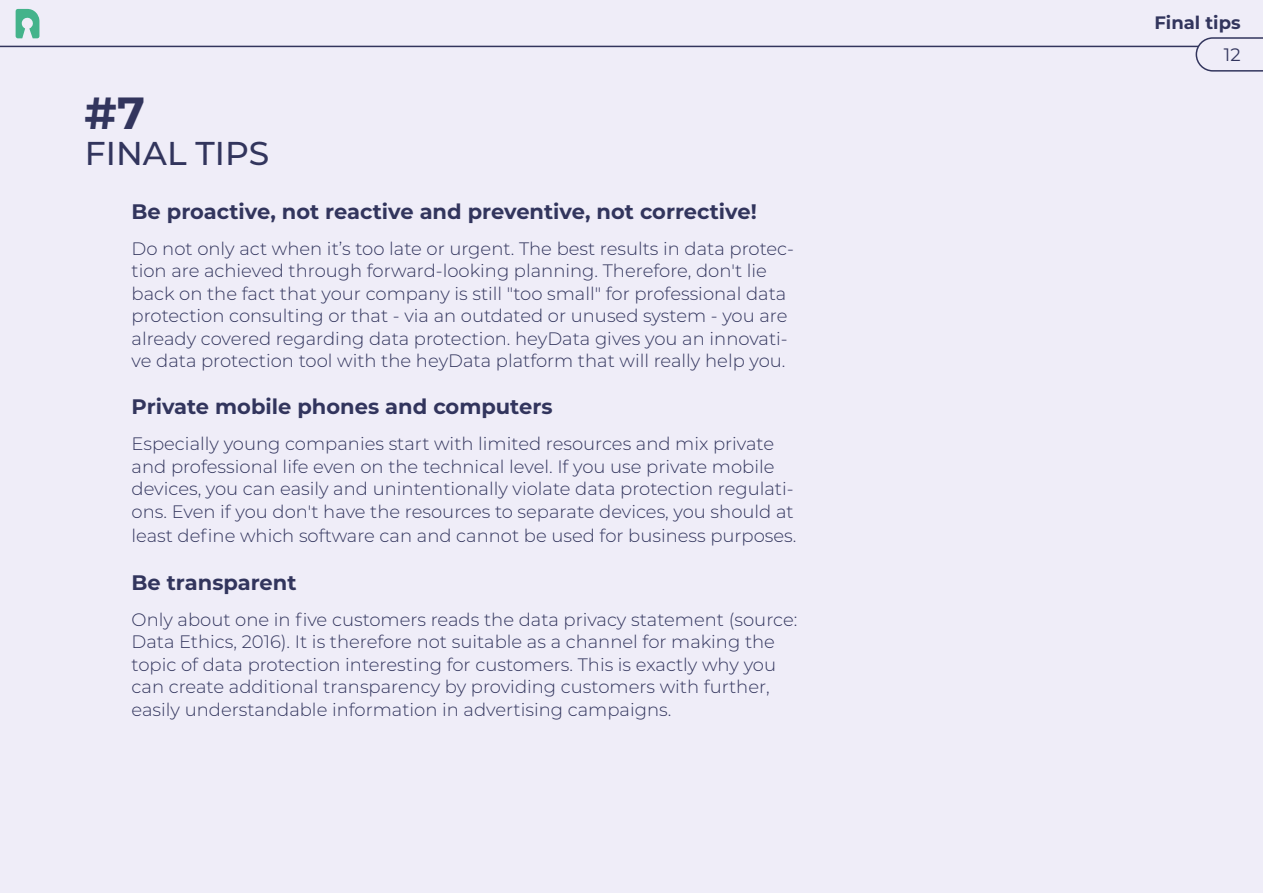
<style>
.page{position:relative;width:1263px;height:893px;background:#efedf8}
.page>*{position:absolute;margin:0;border:0;box-sizing:border-box;transform-origin:0 0}
.t1{font:700 45px "Montserrat";color:#32355d}
.t2{font:500 33px "Montserrat";color:#32355d}
.t3{font:700 21px "Montserrat";color:#32355d}
.t4{font:300 18px/22.5px "Montserrat";color:#32355d}
.t5{font:700 18px "Montserrat";color:#32355d}
.t6{font:18px "Montserrat";color:#32355d}
</style>
<div class="page">
<svg style="left:0;top:8px;width:1195px;height:40px"></svg>
<svg style="left:1195px;top:37px;width:68px;height:35px"></svg>
<svg style="left:16px;top:9px;width:23px;height:29px"></svg>
<h1 class="t1" style="left:85px;top:80px;width:62px">#7</h1>
<h2 class="t2" style="left:85px;top:130px;width:186px">FINAL TIPS</h2>
<p class="t3" style="left:132px;top:196px;width:627px">Be proactive, not reactive and preventive, not corrective!</p>
<p class="t4" style="left:132px;top:237px;width:664px">Do not only act when it’s too late or urgent. The best results in data protec&shy;tion are achieved through forward-looking planning. Therefore, don't lie back on the fact that your company is still "too small" for professional data protection consulting or that - via an outdated or unused system - you are already covered regarding data protection. heyData gives you an innovati&shy;ve data protection tool with the heyData platform that will really help you.</p>
<p class="t3" style="left:132px;top:391px;width:422px">Private mobile phones and computers</p>
<p class="t4" style="left:132px;top:432px;width:666px">Especially young companies start with limited resources and mix private and professional life even on the technical level. If you use private mobile devices, you can easily and unintentionally violate data protection regulati&shy;ons. Even if you don't have the resources to separate devices, you should at least define which software can and cannot be used for business purposes.</p>
<p class="t3" style="left:132px;top:567px;width:166px">Be transparent</p>
<p class="t4" style="left:132px;top:607px;width:667px">Only about one in five customers reads the data privacy statement (source:<br>Data Ethics, 2016). It is therefore not suitable as a channel for making the topic of data protection interesting for customers. This is exactly why you can create additional transparency by providing customers with further, easily understandable information in advertising campaigns.</p>
<p class="t5" style="left:1154px;top:10px;width:88px">Final tips</p>
<p class="t6" style="left:1224px;top:42px;width:18px">12</p>
</div>
